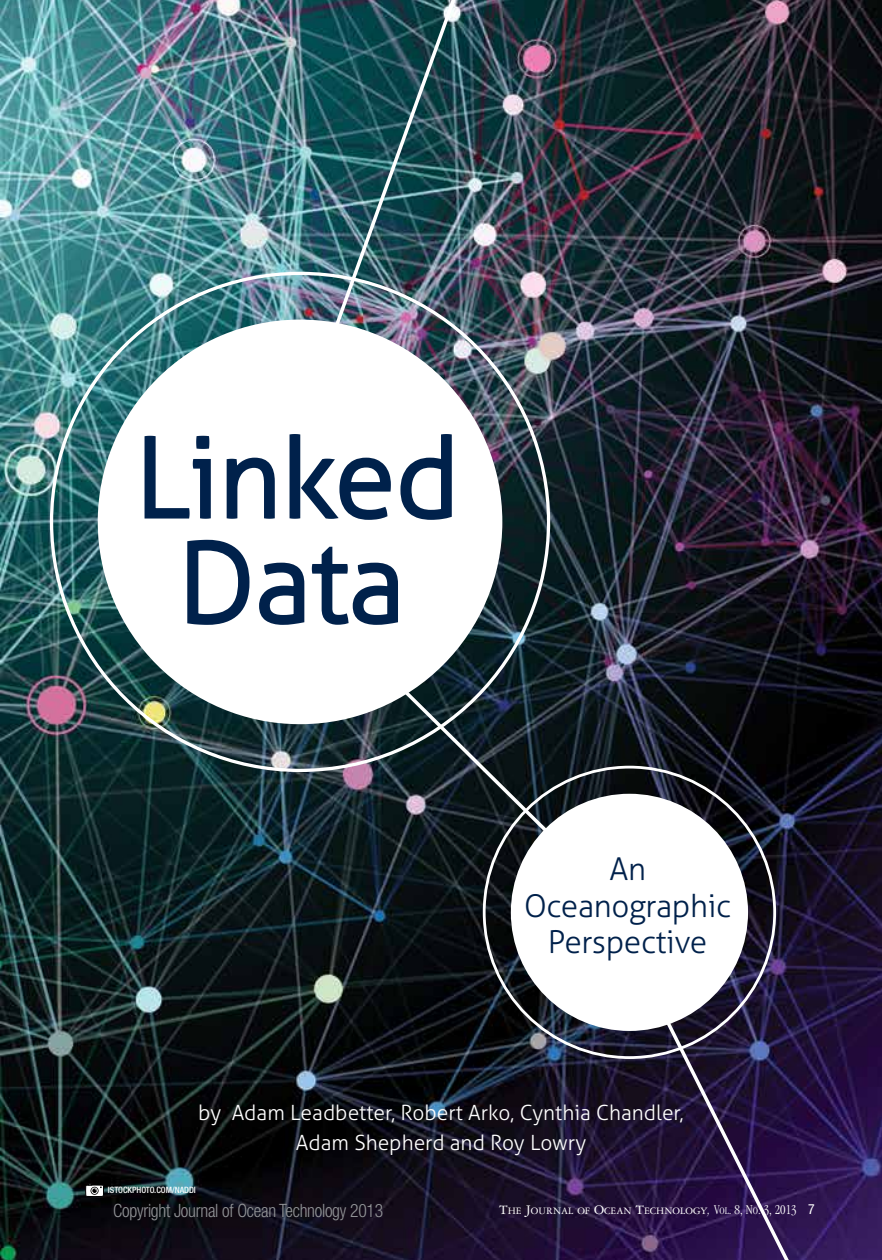
<style>
.page{position:relative;width:882px;height:1260px;background:#fff}
.page>*{position:absolute;margin:0;border:0;box-sizing:border-box;transform-origin:0 0}
.t1{font:300 109.9px/105px "Aller";color:#00214b;text-align:center}
.t2{font:300 31.5px/36.8px "Aller";letter-spacing:-.01em;color:#00214b;text-align:center}
.t3{font:300 21px/29.8px "Aller";color:#fff;text-align:center}
.t4{font:300 condensed 18.38px "Helvetica Neue";letter-spacing:-.015em;color:#939598;scale:.96 1}
.t5{font:10.5px "Garamond Three";color:#fff}
.t6{font:500 condensed 8.75px "Helvetica Neue";color:#fff}
.s1{font-size:14px}
.s2{font-family:"Garamond";font-weight:300;font-style:italic;font-stretch:condensed;font-size:14px}
.s3{font-family:"Garamond";font-weight:300;font-stretch:condensed;font-size:14px}
.s4{font-family:"Garamond";font-weight:300;font-stretch:condensed}
.s5{font-family:"Helvetica Neue";font-stretch:condensed;font-size:14px}
</style>
<div class="page">
<img style="left:0;top:0;width:882px;height:1260px">
<img style="left:276px;top:0;width:193px;height:412px">
<svg style="left:326px;top:614px;width:245px;height:241px;background:#202d34"></svg>
<div style="left:99px;top:321px;width:402px;height:402px;background:#fff;border-radius:50%"></div>
<svg style="left:144px;top:435px;width:67px;height:84px"></svg>
<svg style="left:226px;top:457px;width:49px;height:62px"></svg>
<svg style="left:289px;top:434px;width:163px;height:86px"></svg>
<svg style="left:187px;top:539px;width:63px;height:86px"></svg>
<svg style="left:259px;top:546px;width:139px;height:79px"></svg>
<div style="left:512px;top:795px;width:235px;height:235px;background:#fff;border-radius:50%"></div>
<svg style="left:655px;top:1000px;width:153px;height:260px;background:#31204a"></svg>
<svg style="left:86px;top:1184px;width:18px;height:13px"></svg>
<h1 class="t1" style="left:135px;top:425px;width:326px">Linked<br>Data</h1>
<h2 class="t2" style="left:524px;top:850px;width:209px">An<br>Oceanographic<br>Perspective</h2>
<p class="t3" style="left:198px;top:1098px;width:487px">by Adam Leadbetter, Robert Arko, Cynthia Chandler,<br>Adam Shepherd and Roy Lowry</p>
<p class="t6" style="left:108px;top:1185px;width:90px">ISTOCKPHOTO.COM/NADDI</p>
<p class="t4" style="left:113px;top:1200px;width:283px">Copyright Journal of Ocean Technology 2013</p>
<p class="t5" style="left:499px;top:1205px;width:317px"><span class="s1">T</span>HE <span class="s1">J</span>OURNAL OF <span class="s1">O</span>CEAN <span class="s1">T</span>ECHNOLOGY<span class="s2">,</span> <span class="s3">V</span><span class="s4">ol</span><span class="s3">. 8, N</span><span class="s4">o</span><span class="s3">. 3, 2013</span> <span class="s5">7</span></p>
</div>
